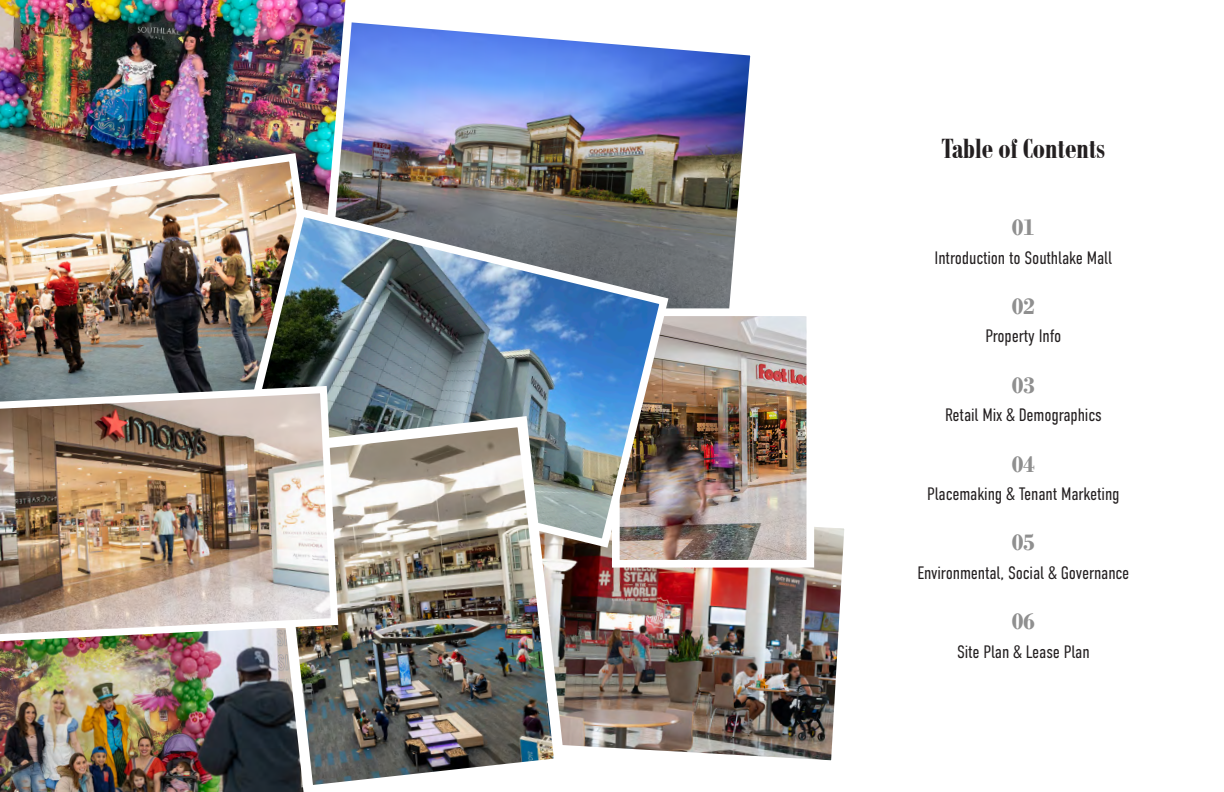
<style>
.page{position:relative;width:1224px;height:792px;background:#fff}
.page>*{position:absolute;margin:0;border:0;box-sizing:border-box;transform-origin:0 0}
.Text_Large{font:700 30px "Bodoni MT Condensed";letter-spacing:-.01em;color:#231f20}
.Text_Large-2{font:700 24px "Bodoni";letter-spacing:-.01em;color:#8f8f8f}
.Text_Large-3{font:300 18px "DIN Condensed";letter-spacing:-.01em;color:#231f20}
</style>
<div class="page">
<img style="left:359px;top:23px;width:392px;height:285px">
<img style="left:571px;top:527px;width:274px;height:234px">
<img style="left:621px;top:317px;width:184px;height:242px">
<div style="left:612px;top:308px;width:202px;height:260px;border:8px solid #fff"></div>
<img style="left:0;top:0;width:359px;height:203px">
<img style="left:0;top:646px;width:260px;height:146px">
<img style="left:0;top:149px;width:334px;height:233px">
<img style="left:233px;top:203px;width:440px;height:349px">
<img style="left:260px;top:410px;width:311px;height:382px">
<img style="left:0;top:382px;width:342px;height:264px">
<p class="Text_Large" style="left:942px;top:131px;width:165px">Table of Contents</p>
<p class="Text_Large-2" style="left:1012px;top:213px;width:25px">01</p>
<p class="Text_Large-3" style="left:935px;top:247px;width:179px">Introduction to Southlake Mall</p>
<p class="Text_Large-2" style="left:1012px;top:292px;width:25px">02</p>
<p class="Text_Large-3" style="left:985px;top:326px;width:78px">Property Info</p>
<p class="Text_Large-2" style="left:1012px;top:371px;width:25px">03</p>
<p class="Text_Large-3" style="left:945px;top:405px;width:158px">Retail Mix &amp; Demographics</p>
<p class="Text_Large-2" style="left:1012px;top:450px;width:25px">04</p>
<p class="Text_Large-3" style="left:927px;top:484px;width:194px">Placemaking &amp; Tenant Marketing</p>
<p class="Text_Large-2" style="left:1012px;top:528px;width:25px">05</p>
<p class="Text_Large-3" style="left:917px;top:563px;width:214px">Environmental, Social &amp; Governance</p>
<p class="Text_Large-2" style="left:1012px;top:607px;width:25px">06</p>
<p class="Text_Large-3" style="left:957px;top:641px;width:134px">Site Plan &amp; Lease Plan</p>
</div>
